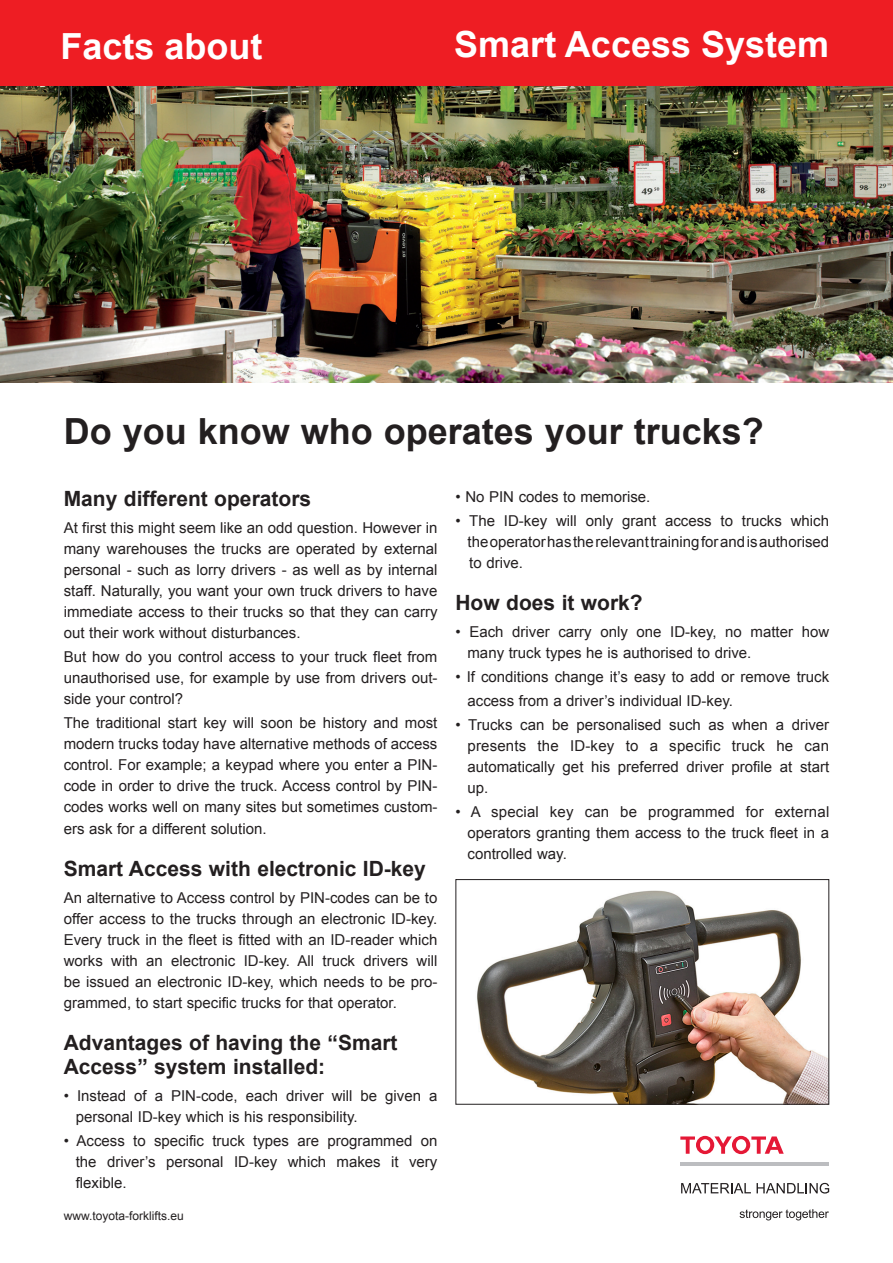
<style>
.page{position:relative;width:893px;height:1263px;background:#fff}
.page>*{position:absolute;margin:0;border:0;box-sizing:border-box;transform-origin:0 0}
.t1{font:700 36px "Arial";color:#231f20}
.t2{font:700 36px "Arial";color:#fff}
.t3{font:700 21px/24px "Arial";color:#231f20}
.t4{font:15px/21px "Arial";color:#231f20;text-align:justify}
.t5{font:12px "Arial";color:#231f20}
</style>
<div class="page">
<svg style="left:680px;top:1136px;width:104px;height:18px"></svg>
<hr style="left:680px;top:1162px;width:149px;height:4px;background:#bcbdc0">
<svg style="left:681px;top:1183px;width:70px;height:10px"></svg>
<svg style="left:757px;top:1183px;width:72px;height:10px"></svg>
<svg style="left:740px;top:1209px;width:89px;height:11px"></svg>
<img style="left:477px;top:890px;width:350px;height:212px">
<div style="left:455px;top:879px;width:374px;height:225px;border:1px solid #231f20"></div>
<img style="left:0;top:85px;width:893px;height:298px">
<div style="left:0;top:0;width:893px;height:85px;background:#ee1d23"></div>
<p class="t2" style="left:61px;top:22px;width:204px">Facts about</p>
<p class="t2" style="left:454px;top:20px;width:376px">Smart Access System</p>
<p class="t1" style="left:64px;top:407px;width:702px">Do you know who operates your trucks?</p>
<p class="t3" style="left:64px;top:488px;width:249px">Many different operators</p>
<p class="t4" style="left:64px;top:518px;width:375px">At first this might seem like an odd question. However in many warehouses the trucks are operated by external personal - such as lorry drivers - as well as by internal staff. Naturally, you want your own truck drivers to have immediate access to their trucks so that they can carry out their work without disturbances.</p>
<p class="t4" style="left:64px;top:647px;width:375px">But how do you control access to your truck fleet from unauthorised use, for example by use from drivers out&shy;side your control?</p>
<p class="t4" style="left:64px;top:713px;width:375px">The traditional start key will soon be history and most modern trucks today have alternative methods of access control. For example; a keypad where you enter a PIN&shy;code in order to drive the truck. Access control by PIN&shy;codes works well on many sites but sometimes custom&shy;ers ask for a different solution.</p>
<p class="t3" style="left:64px;top:857px;width:364px">Smart Access with electronic ID-key</p>
<p class="t4" style="left:64px;top:887px;width:375px">An alternative to Access control by PIN-codes can be to offer access to the trucks through an electronic ID-key.<br>Every truck in the fleet is fitted with an ID-reader which works with an electronic ID-key. All truck drivers will be issued an electronic ID-key, which needs to be pro&shy;grammed, to start specific trucks for that operator.</p>
<p class="t3" style="left:64px;top:1031px;width:335px">Advantages of having the “Smart<br>Access” system installed:</p>
<p class="t4" style="left:76px;top:1085px;width:363px;text-indent:-12px">• Instead of a PIN-code, each driver will be given a personal ID-key which is his responsibility.</p>
<p class="t4" style="left:76px;top:1130px;width:363px;text-indent:-12px">• Access to specific truck types are programmed on the driver’s personal ID-key which makes it very flexible.</p>
<p class="t5" style="left:64px;top:1208px;width:122px">www.toyota-forklifts.eu</p>
<p class="t4" style="left:455px;top:486px;width:196px">• No PIN codes to memorise.</p>
<p class="t4" style="left:467px;top:510px;width:363px;text-indent:-12px">• The ID-key will only grant access to trucks which the operator has the relevant training for and is authorised to drive.</p>
<p class="t3" style="left:455px;top:591px;width:189px">How does it work?</p>
<p class="t4" style="left:467px;top:621px;width:363px;text-indent:-12px">• Each driver carry only one ID-key, no matter how many truck types he is authorised to drive.</p>
<p class="t4" style="left:467px;top:665px;width:363px;line-height:24px;text-indent:-12px">• If conditions change it’s easy to add or remove truck access from a driver’s individual ID-key.</p>
<p class="t4" style="left:467px;top:714px;width:363px;text-indent:-12px">• Trucks can be personalised such as when a driver presents the ID-key to a specific truck he can automatically get his preferred driver profile at start up.</p>
<p class="t4" style="left:467px;top:801px;width:363px;text-indent:-12px">• A special key can be programmed for external operators granting them access to the truck fleet in a controlled way.</p>
</div>
